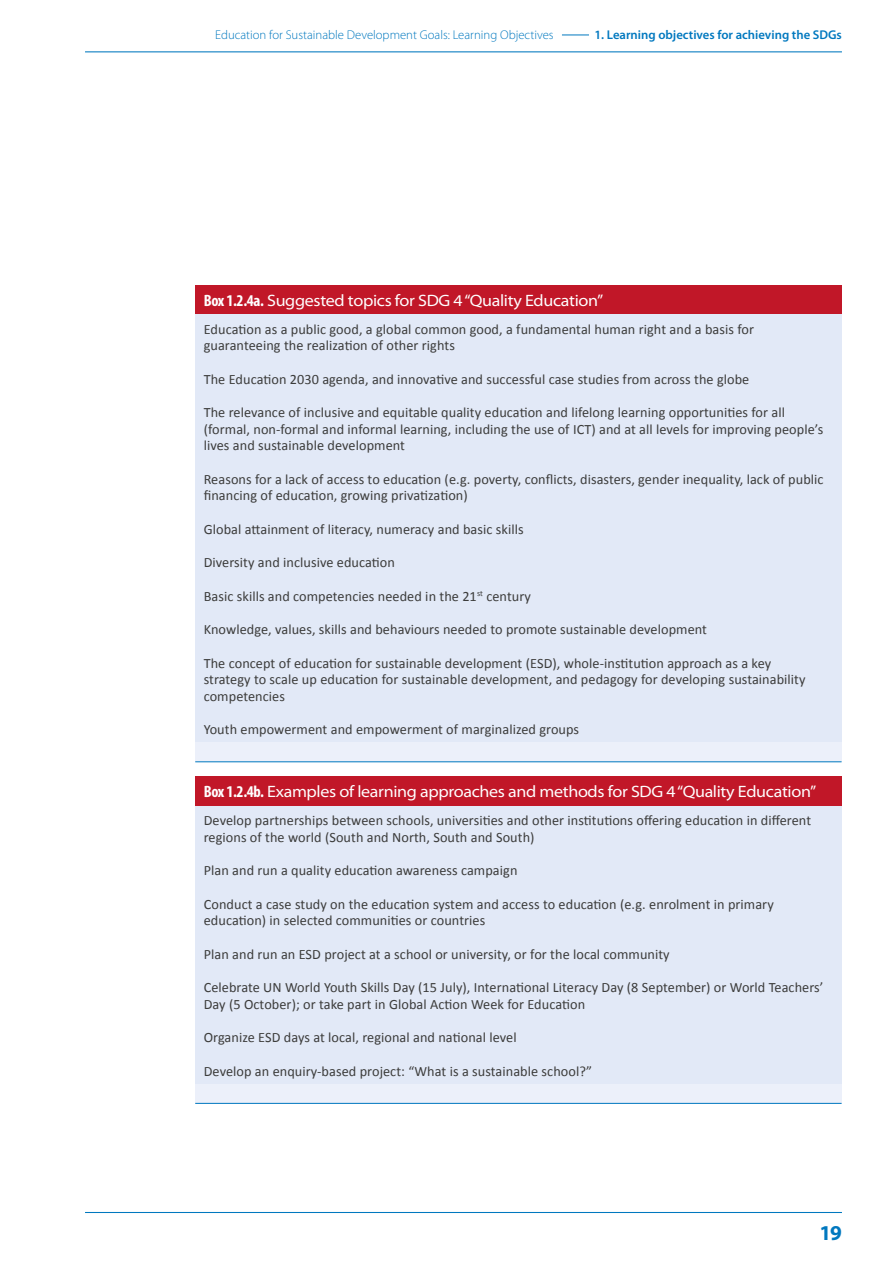
<style>
.page{position:relative;width:893px;height:1263px;background:#fff}
.page>*{position:absolute;margin:0;border:0;box-sizing:border-box;transform-origin:0 0}
.t1{font:700 21.15px "Myriad Pro";color:#0078bf}
.t2{font:semi-expanded 16.5px "Myriad Pro";letter-spacing:-.02em;color:#fff}
.t3{font:14.25px/16.5px "Calibri";letter-spacing:.005em;color:#3c3c3b}
.t4{font:300 12.75px "Myriad Pro";color:#0078bf}
.t5{font:600 12.75px "Myriad Pro";color:#0078bf}
.s1{font-weight:700;font-stretch:condensed}
</style>
<div class="page">
<hr style="left:85px;top:51px;width:757px;height:1px;background:#0078bf">
<svg style="left:562px;top:35px;width:27px;height:1px"></svg>
<hr style="left:85px;top:1212px;width:757px;height:1px;background:#0078bf">
<div style="left:195px;top:285px;width:647px;height:29px;background:#c11728"></div>
<div style="left:195px;top:314px;width:647px;height:429px;background:#e2e9f7"></div>
<div style="left:195px;top:743px;width:647px;height:19px;background:#ecf0fa"></div>
<hr style="left:195px;top:761px;width:647px;height:1px;background:#0078bf">
<div style="left:195px;top:776px;width:647px;height:30px;background:#c11728"></div>
<div style="left:195px;top:806px;width:647px;height:278px;background:#e2e9f7"></div>
<div style="left:195px;top:1084px;width:647px;height:19px;background:#ecf0fa"></div>
<hr style="left:195px;top:1103px;width:647px;height:1px;background:#0078bf">
<p class="t4" style="left:215px;top:27px;width:340px">Education for Sustainable Development Goals: Learning Objectives</p>
<p class="t5" style="left:594px;top:28px;width:249px">1. Learning objectives for achieving the SDGs</p>
<p class="t2" style="left:204px;top:291px;width:401px"><span class="s1">Box 1.2.4a.</span> Suggested topics for SDG 4 “Quality Education”</p>
<p class="t3" style="left:204px;top:321px;width:552px">Education as a public good, a global common good, a fundamental human right and a basis for guaranteeing the realization of other rights</p>
<p class="t3" style="left:204px;top:371px;width:547px">The Education 2030 agenda, and innovative and successful case studies from across the globe</p>
<p class="t3" style="left:204px;top:404px;width:621px">The relevance of inclusive and equitable quality education and lifelong learning opportunities for all (formal, non-formal and informal learning, including the use of ICT) and at all levels for improving people’s lives and sustainable development</p>
<p class="t3" style="left:204px;top:471px;width:621px">Reasons for a lack of access to education (e.g. poverty, conflicts, disasters, gender inequality, lack of public financing of education, growing privatization)</p>
<p class="t3" style="left:204px;top:521px;width:321px">Global attainment of literacy, numeracy and basic skills</p>
<p class="t3" style="left:204px;top:554px;width:193px">Diversity and inclusive education</p>
<p class="t3" style="left:204px;top:588px;width:329px">Basic skills and competencies needed in the 21<sup>st</sup> century</p>
<p class="t3" style="left:204px;top:621px;width:505px">Knowledge, values, skills and behaviours needed to promote sustainable development</p>
<p class="t3" style="left:204px;top:655px;width:603px">The concept of education for sustainable development (ESD), whole-institution approach as a key strategy to scale up education for sustainable development, and pedagogy for developing sustainability competencies</p>
<p class="t3" style="left:204px;top:721px;width:377px">Youth empowerment and empowerment of marginalized groups</p>
<p class="t2" style="left:204px;top:783px;width:614px"><span class="s1">Box 1.2.4b.</span> Examples of learning approaches and methods for SDG 4 “Quality Education”</p>
<p class="t3" style="left:204px;top:812px;width:609px">Develop partnerships between schools, universities and other institutions offering education in different regions of the world (South and North, South and South)</p>
<p class="t3" style="left:204px;top:862px;width:315px">Plan and run a quality education awareness campaign</p>
<p class="t3" style="left:204px;top:896px;width:572px">Conduct a case study on the education system and access to education (e.g. enrolment in primary education) in selected communities or countries</p>
<p class="t3" style="left:204px;top:946px;width:467px">Plan and run an ESD project at a school or university, or for the local community</p>
<p class="t3" style="left:204px;top:979px;width:621px">Celebrate UN World Youth Skills Day (15 July), International Literacy Day (8 September) or World Teachers’<br>Day (5 October); or take part in Global Action Week for Education</p>
<p class="t3" style="left:204px;top:1029px;width:314px">Organize ESD days at local, regional and national level</p>
<p class="t3" style="left:204px;top:1063px;width:390px">Develop an enquiry-based project: “What is a sustainable school?”</p>
<h1 class="t1" style="left:819px;top:1221px;width:24px">19</h1>
</div>
